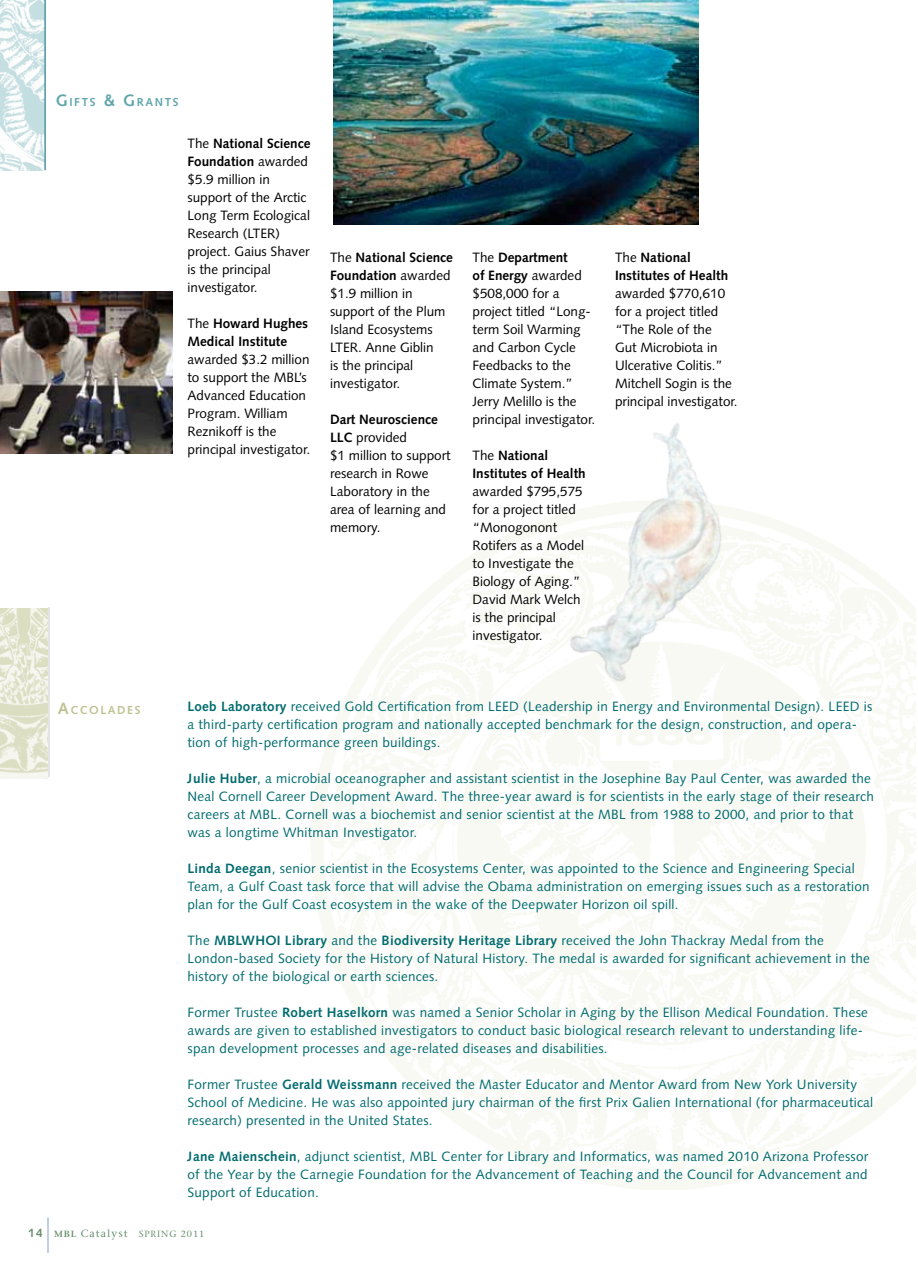
<style>
.page{position:relative;width:918px;height:1269px;background:#fff}
.page>*{position:absolute;margin:0;border:0;box-sizing:border-box;transform-origin:0 0}
.t1{font:13.5px/18px "Syntax";letter-spacing:.02em;color:#006b6e}
.t2{font:13.5px/18px "Syntax";color:#000}
.t3{font:700 13.5px/18px "Syntax";color:#000}
.t4{font:700 11.55px "Syntax";letter-spacing:.145em;color:#60a6ab}
.t5{font:700 11.55px "Syntax";letter-spacing:.145em;color:#bec290}
.t6{font:10.5px "Stone Serif";letter-spacing:.1em;color:#698f6e}
.t7{font:9px "Stone Serif";letter-spacing:.1em;color:#698f6e}
.s1{font-size:16.5px}
.s2{font-weight:700}
.s3{font-weight:400}
.s4{font-family:"Syntax";font-weight:700;font-size:12px}
.s5{font-weight:600;font-size:9px}
</style>
<div class="page">
<img style="left:0;top:608px;width:48px;height:171px">
<hr style="left:48px;top:607px;width:2px;height:170px;background:#dedbdb">
<img style="left:475px;top:423px;width:368px;height:310px">
<img style="left:0;top:291px;width:172px;height:162px">
<img style="left:333px;top:0;width:366px;height:225px">
<hr style="left:48px;top:1217px;width:1px;height:36px;background:#83a2c6">
<img style="left:0;top:0;width:44px;height:170px">
<hr style="left:44px;top:0;width:2px;height:170px;background:#60a6ab">
<p class="t4" style="left:56px;top:95px;width:123px"><span class="s1">G</span> IFTS <span class="s1">&amp; G</span> RANTS</p>
<p class="t2" style="left:188px;top:134px;width:125px">The <span class="s2">National Science<br>Foundation</span> awarded $5.9 million in support of the Arctic<br>Long Term Ecological<br>Research (LTER) project. Gaius Shaver is the principal investigator.</p>
<p class="t3" style="left:188px;top:314px;width:122px"><span class="s3">The</span> Howard Hughes<br>Medical Institute</p>
<p class="t2" style="left:188px;top:350px;width:124px">awarded $3.2 million to support the MBL’s<br>Advanced Education<br>Program. William<br>Reznikoff is the principal investigator.</p>
<p class="t2" style="left:330px;top:248px;width:125px">The <span class="s2">National Science<br>Foundation</span> awarded $1.9 million in support of the Plum<br>Island Ecosystems<br>LTER. Anne Giblin<br>is the principal investigator.</p>
<p class="t2" style="left:330px;top:410px;width:122px"><span class="s2">Dart Neuroscience<br>LLC</span> provided<br>$1 million to support research in Rowe<br>Laboratory in the area of learning and memory.</p>
<p class="t2" style="left:473px;top:248px;width:124px">The <span class="s2">Department<br>of Energy</span> awarded $508,000 for a project titled “Long&shy;term Soil Warming and Carbon Cycle<br>Feedbacks to the<br>Climate System.”<br>Jerry Melillo is the principal investigator.</p>
<p class="t3" style="left:473px;top:446px;width:115px"><span class="s3">The</span> National<br>Institutes of Health</p>
<p class="t2" style="left:473px;top:482px;width:113px">awarded $795,575 for a project titled “Monogonont<br>Rotifers as a Model to Investigate the<br>Biology of Aging.”<br>David Mark Welch is the principal investigator.</p>
<p class="t3" style="left:615px;top:249px;width:115px"><span class="s3">The</span> National<br>Institutes of Health</p>
<p class="t2" style="left:615px;top:284px;width:124px">awarded $770,610 for a project titled “The Role of the<br>Gut Microbiota in<br>Ulcerative Colitis.”<br>Mitchell Sogin is the principal investigator.</p>
<p class="t5" style="left:58px;top:703px;width:83px"><span class="s1">A</span>CCOLADES</p>
<p class="t1" style="left:188px;top:698px;width:686px"><span class="s2">Loeb Laboratory</span> received Gold Certification from LEED (Leadership in Energy and Environmental Design). LEED is a third-party certification program and nationally accepted benchmark for the design, construction, and opera&shy;tion of high-performance green buildings.</p>
<p class="t1" style="left:188px;top:770px;width:688px"><span class="s2">Julie Huber</span>, a microbial oceanographer and assistant scientist in the Josephine Bay Paul Center, was awarded the Neal Cornell Career Development Award. The three-year award is for scientists in the early stage of their research careers at MBL. Cornell was a biochemist and senior scientist at the MBL from 1988 to 2000, and prior to that was a longtime Whitman Investigator.</p>
<p class="t1" style="left:188px;top:860px;width:684px"><span class="s2">Linda Deegan</span>, senior scientist in the Ecosystems Center, was appointed to the Science and Engineering Special<br>Team, a Gulf Coast task force that will advise the Obama administration on emerging issues such as a restoration plan for the Gulf Coast ecosystem in the wake of the Deepwater Horizon oil spill.</p>
<p class="t1" style="left:188px;top:932px;width:684px">The <span class="s2">MBLWHOI Library</span> and the <span class="s2">Biodiversity Heritage Library</span> received the John Thackray Medal from the<br>London-based Society for the History of Natural History. The medal is awarded for significant achievement in the history of the biological or earth sciences.</p>
<p class="t1" style="left:188px;top:1004px;width:682px">Former Trustee <span class="s2">Robert Haselkorn</span> was named a Senior Scholar in Aging by the Ellison Medical Foundation. These awards are given to established investigators to conduct basic biological research relevant to understanding life&shy;span development processes and age-related diseases and disabilities.</p>
<p class="t1" style="left:188px;top:1076px;width:687px">Former Trustee <span class="s2">Gerald Weissmann</span> received the Master Educator and Mentor Award from New York University<br>School of Medicine. He was also appointed jury chairman of the first Prix Galien International (for pharmaceutical research) presented in the United States.</p>
<p class="t1" style="left:188px;top:1148px;width:682px;text-align:justify"><span class="s2">Jane Maienschein</span>, adjunct scientist, MBL Center for Library and Informatics, was named 2010 Arizona Professor of the Year by the Carnegie Foundation for the Advancement of Teaching and the Council for Advancement and Support of Education.</p>
<p class="t6" style="left:28px;top:1227px;width:101px"><span class="s4">14</span> <span class="s5">MBL</span> Catalyst</p>
<p class="t7" style="left:139px;top:1228px;width:8px">Spring</p>
<p class="t7" style="left:181px;top:1228px;width:25px">2011</p>
</div>
